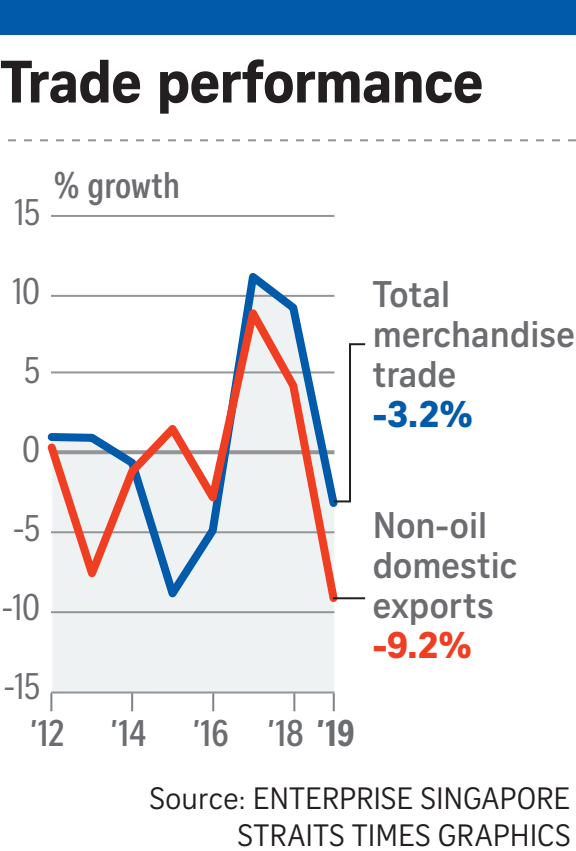
<style>
.page{position:relative;width:576px;height:851px;background:#fff}
.page>*{position:absolute;margin:0;border:0;box-sizing:border-box;transform-origin:0 0}
.t1{font:700 58px "Curator Serp Text";letter-spacing:-.015em;color:#231f20}
.t2{font:700 36px/40px "Curator Head ST Semi";color:#6c6d70}
.t3{font:700 36px "Curator Head Cond ST Semi";letter-spacing:.005em;color:#6c6d70}
.t4{font:36px "Curator Head Cond ST Regular";color:#6c6d70}
.t5{font:700 36px "Curator Head ST Extra";color:#ef3e22}
.t6{font:700 36px "Curator Head ST Extra";color:#015aaa}
.t7{font:30px/36px "Curator Serp Text";letter-spacing:.01em;color:#231f20;text-align:right}
.s1{font-family:"Curator Head Cond ST Bold";font-weight:400}
</style>
<div class="page">
<div style="left:0;top:0;width:576px;height:34px;background:#015aaa"></div>
<svg style="left:8px;top:139px;width:568px;height:2px"></svg>
<div style="left:52px;top:613px;width:282px;height:78px;background:#eff2f3"></div>
<svg style="left:50px;top:693px;width:2px;height:18px"></svg>
<svg style="left:131px;top:693px;width:2px;height:18px"></svg>
<svg style="left:212px;top:693px;width:2px;height:18px"></svg>
<svg style="left:293px;top:693px;width:2px;height:18px"></svg>
<svg style="left:333px;top:693px;width:2px;height:18px"></svg>
<hr style="left:51px;top:611px;width:283px;height:2px;background:#939598">
<hr style="left:51px;top:691px;width:283px;height:2px;background:#939598">
<hr style="left:51px;top:215px;width:283px;height:2px;background:#939598">
<svg style="left:51px;top:273px;width:284px;height:339px"></svg>
<svg style="left:47px;top:291px;width:296px;height:316px"></svg>
<hr style="left:333px;top:597px;width:32px;height:2px;background:#231f20">
<svg style="left:332px;top:342px;width:34px;height:161px"></svg>
<h1 class="t1" style="left:0;top:47px;width:485px">Trade performance</h1>
<p class="t4" style="left:14px;top:193px;width:27px">15</p>
<p class="t3" style="left:54px;top:165px;width:128px">% growth</p>
<p class="t4" style="left:13px;top:272px;width:29px">10</p>
<p class="t4" style="left:24px;top:351px;width:18px">5</p>
<p class="t4" style="left:22px;top:430px;width:19px">0</p>
<p class="t2" style="left:373px;top:273px;width:204px">Total merchandise trade</p>
<p class="t6" style="left:373px;top:392px;width:101px">-3.2%</p>
<p class="t4" style="left:13px;top:508px;width:29px">-5</p>
<p class="t4" style="left:2px;top:587px;width:40px">-10</p>
<p class="t4" style="left:4px;top:666px;width:38px">-15</p>
<p class="t3" style="left:31px;top:713px;width:35px">’12</p>
<p class="t3" style="left:111px;top:713px;width:37px">’14</p>
<p class="t3" style="left:193px;top:713px;width:163px">’16 ’18 <span class="s1">’19</span></p>
<p class="t2" style="left:373px;top:505px;width:146px">Non-oil domestic exports</p>
<p class="t5" style="left:373px;top:623px;width:100px">-9.2%</p>
<p class="t7" style="left:150px;top:780px;width:422px">Source: ENTERPRISE SINGAPORE<br>STRAITS TIMES GRAPHICS</p>
</div>
